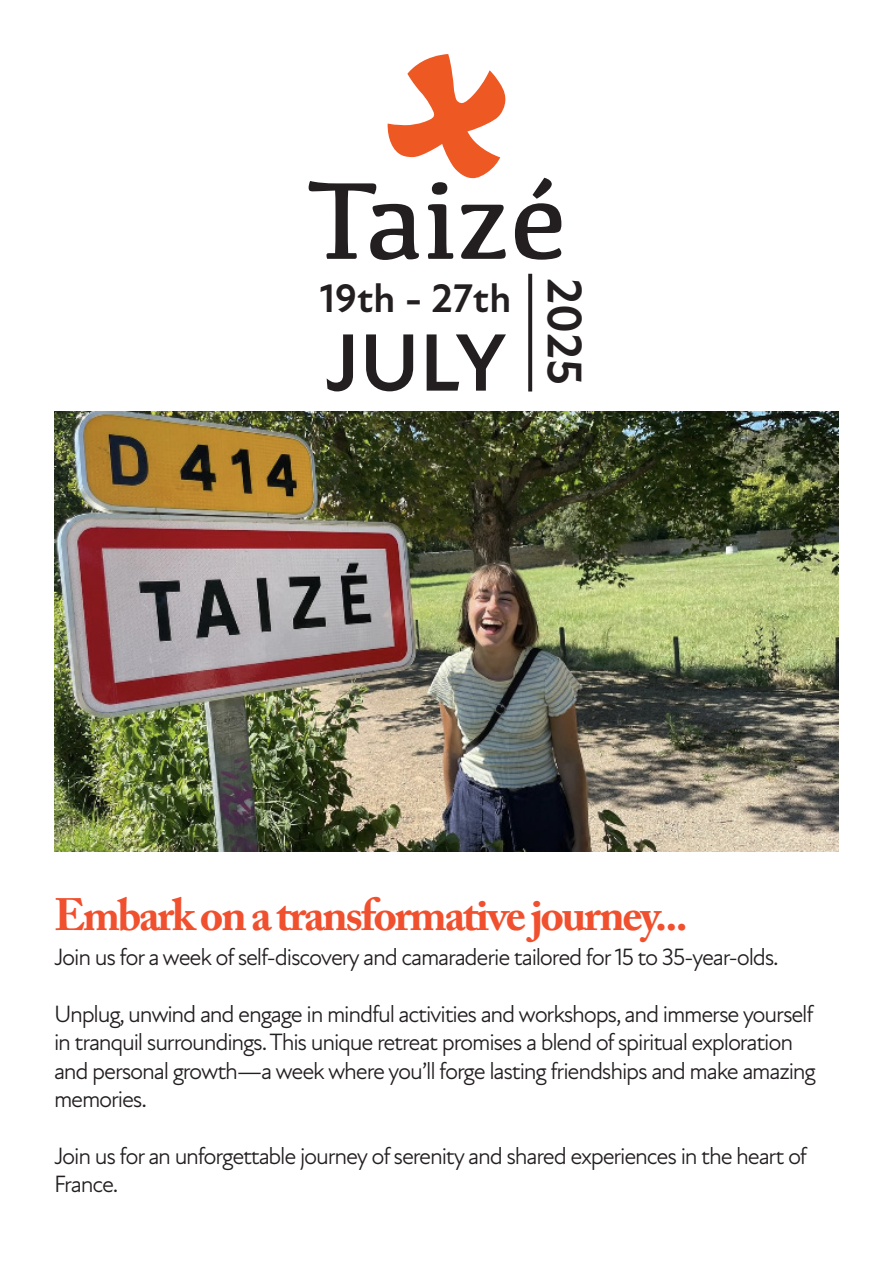
<style>
.page{position:relative;width:893px;height:1263px;background:#fff}
.page>*{position:absolute;margin:0;border:0;box-sizing:border-box;transform-origin:0 0}
.t1{font:113.1px "Kefa";color:#231f20}
.t2{font:700 82.65px "New Atten";color:#231f20}
.t3{font:700 49.5px "New Atten";color:#231f20}
.t4{font:700 45px "Adobe Caslon Pro";letter-spacing:-.05em;color:#f0502e}
.t5{font:700 40.65px "New Atten";color:#231f20}
.t6{font:24px/28.3px "New Atten";letter-spacing:-.05em;color:#231f20}
</style>
<div class="page">
<svg style="left:387px;top:54px;width:119px;height:124px"></svg>
<svg style="left:528px;top:274px;width:4px;height:117px"></svg>
<img style="left:54px;top:411px;width:785px;height:441px">
<p class="t1" style="left:308px;top:151px;width:260px">Taizé</p>
<p class="t5" style="left:320px;top:275px;width:193px">19th - 27th</p>
<p class="t2" style="left:325px;top:314px;width:183px">JULY</p>
<p class="t3" style="left:594px;top:278px;width:109px;rotate:90deg">2025</p>
<p class="t4" style="left:54px;top:888px;width:635px">Embark on a transformative journey...</p>
<p class="t6" style="left:54px;top:943px;width:726px">Join us for a week of self-discovery and camaraderie tailored for 15 to 35-year-olds.</p>
<p class="t6" style="left:54px;top:1000px;width:763px">Unplug, unwind and engage in mindful activities and workshops, and immerse yourself in tranquil surroundings. This unique retreat promises a blend of spiritual exploration and personal growth—a week where you’ll forge lasting friendships and make amazing memories.</p>
<p class="t6" style="left:54px;top:1142px;width:755px">Join us for an unforgettable journey of serenity and shared experiences in the heart of<br>France.</p>
</div>
